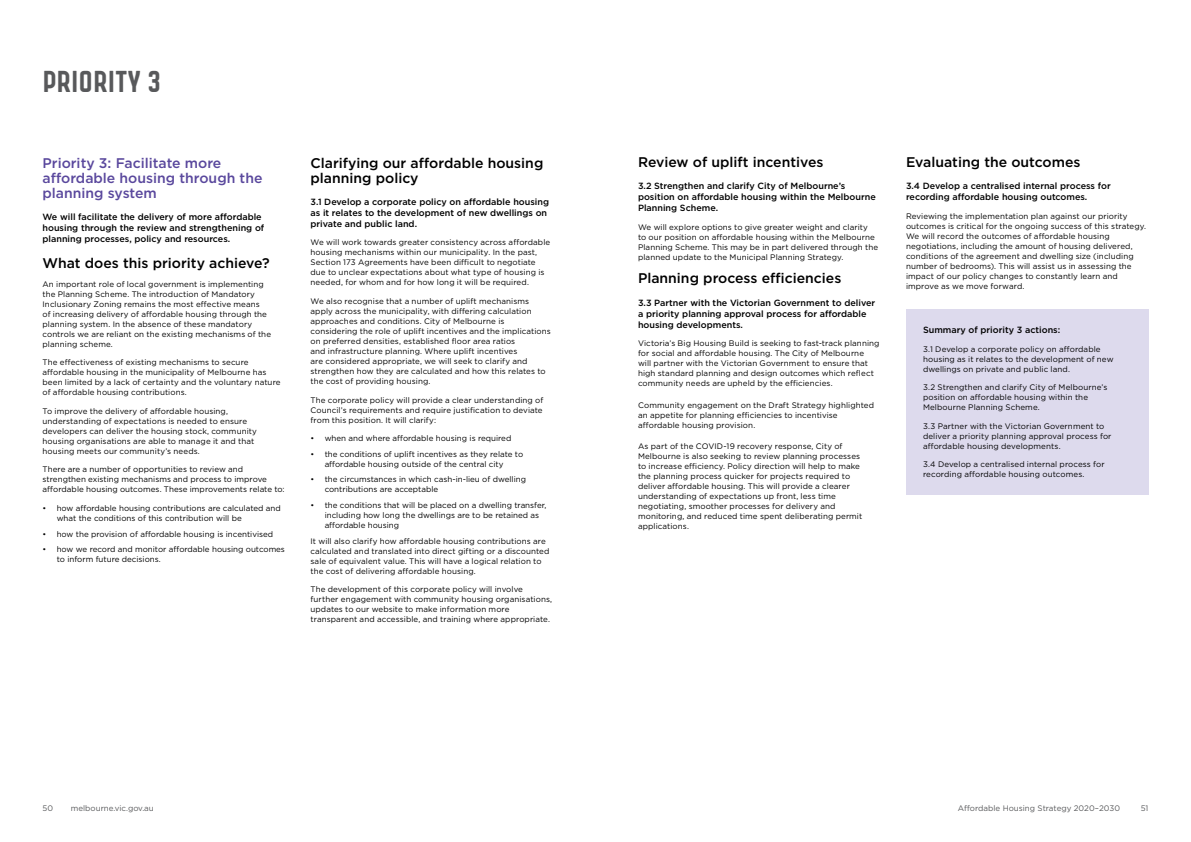
<style>
.page{position:relative;width:1191px;height:842px;background:#fff}
.page>*{position:absolute;margin:0;border:0;box-sizing:border-box;transform-origin:0 0}
.t1{font:32px "Co M";color:#58595b}
.t2{font:500 14px/15px "Gotham";color:#000}
.t3{font:500 14px/15px "Gotham";color:#5a489d}
.t4{font:500 9px/11px "Gotham";color:#000}
.t5{font:8px/10px "Gotham";letter-spacing:.01em;color:#000}
.t6{font:8px "Gotham";color:#58595b}
</style>
<div class="page">
<div style="left:906px;top:309px;width:242px;height:185px;background:#dddaed"></div>
<h1 class="t1" style="left:43px;top:64px;width:120px">PRIORITY 3</h1>
<h2 class="t3" style="left:43px;top:155px;width:221px">Priority 3: Facilitate more affordable housing through the planning system</h2>
<p class="t4" style="left:43px;top:211px;width:223px">We will facilitate the delivery of more affordable housing through the review and strengthening of planning processes, policy and resources.</p>
<h2 class="t2" style="left:43px;top:256px;width:229px">What does this priority achieve?</h2>
<p class="t5" style="left:43px;top:279px;width:230px">An important role of local government is implementing the Planning Scheme. The introduction of Mandatory Inclusionary Zoning remains the most effective means<br>of increasing delivery of affordable housing through the planning system. In the absence of these mandatory controls we are reliant on the existing mechanisms of the planning scheme.</p>
<p class="t5" style="left:43px;top:357px;width:240px">The effectiveness of existing mechanisms to secure affordable housing in the municipality of Melbourne has been limited by a lack of certainty and the voluntary nature of affordable housing contributions.</p>
<p class="t5" style="left:43px;top:406px;width:216px">To improve the delivery of affordable housing, understanding of expectations is needed to ensure developers can deliver the housing stock, community housing organisations are able to manage it and that housing meets our community’s needs.</p>
<p class="t5" style="left:43px;top:464px;width:243px">There are a number of opportunities to review and strengthen existing mechanisms and process to improve affordable housing outcomes. These improvements relate to:</p>
<p class="t5" style="left:57px;top:503px;width:226px;text-indent:-14px">• how affordable housing contributions are calculated and what the conditions of this contribution will be</p>
<p class="t5" style="left:43px;top:528px;width:232px">• how the provision of affordable housing is incentivised</p>
<p class="t5" style="left:57px;top:544px;width:230px;text-indent:-14px">• how we record and monitor affordable housing outcomes to inform future decisions.</p>
<h2 class="t2" style="left:310px;top:155px;width:234px">Clarifying our affordable housing planning policy</h2>
<p class="t4" style="left:310px;top:196px;width:240px">3.1 Develop a corporate policy on affordable housing as it relates to the development of new dwellings on private and public land.</p>
<p class="t5" style="left:310px;top:237px;width:241px">We will work towards greater consistency across affordable housing mechanisms within our municipality. In the past, Section 173 Agreements have been difficult to negotiate due to unclear expectations about what type of housing is needed, for whom and for how long it will be required.</p>
<p class="t5" style="left:310px;top:296px;width:242px">We also recognise that a number of uplift mechanisms apply across the municipality, with differing calculation approaches and conditions. City of Melbourne is considering the role of uplift incentives and the implications on preferred densities, established floor area ratios<br>and infrastructure planning. Where uplift incentives<br>are considered appropriate, we will seek to clarify and strengthen how they are calculated and how this relates to the cost of providing housing.</p>
<p class="t5" style="left:310px;top:394px;width:234px;text-align:justify">The corporate policy will provide a clear understanding of Council’s requirements and require justification to deviate from this position. It will clarify:</p>
<p class="t5" style="left:310px;top:433px;width:202px">• when and where affordable housing is required</p>
<p class="t5" style="left:325px;top:449px;width:200px;text-indent:-14px">• the conditions of uplift incentives as they relate to affordable housing outside of the central city</p>
<p class="t5" style="left:325px;top:474px;width:203px;text-indent:-14px">• the circumstances in which cash-in-lieu of dwelling contributions are acceptable</p>
<p class="t5" style="left:325px;top:500px;width:223px;text-indent:-14px">• the conditions that will be placed on a dwelling transfer, including how long the dwellings are to be retained as affordable housing</p>
<p class="t5" style="left:310px;top:536px;width:240px">It will also clarify how affordable housing contributions are calculated and translated into direct gifting or a discounted sale of equivalent value. This will have a logical relation to the cost of delivering affordable housing.</p>
<p class="t5" style="left:310px;top:584px;width:243px">The development of this corporate policy will involve further engagement with community housing organisations, updates to our website to make information more transparent and accessible, and training where appropriate.</p>
<h2 class="t2" style="left:638px;top:154px;width:187px">Review of uplift incentives</h2>
<p class="t4" style="left:638px;top:181px;width:239px">3.2 Strengthen and clarify City of Melbourne’s position on affordable housing within the Melbourne<br>Planning Scheme.</p>
<p class="t5" style="left:638px;top:222px;width:242px">We will explore options to give greater weight and clarity to our position on affordable housing within the Melbourne Planning Scheme. This may be in part delivered through the planned update to the Municipal Planning Strategy.</p>
<h2 class="t2" style="left:638px;top:271px;width:205px">Planning process efficiencies</h2>
<p class="t4" style="left:638px;top:297px;width:239px">3.3 Partner with the Victorian Government to deliver a priority planning approval process for affordable housing developments.</p>
<p class="t5" style="left:638px;top:338px;width:243px">Victoria’s Big Housing Build is seeking to fast-track planning for social and affordable housing. The City of Melbourne<br>will partner with the Victorian Government to ensure that high standard planning and design outcomes which reflect community needs are upheld by the efficiencies.</p>
<p class="t5" style="left:638px;top:400px;width:237px">Community engagement on the Draft Strategy highlighted an appetite for planning efficiencies to incentivise affordable housing provision.</p>
<p class="t5" style="left:638px;top:441px;width:226px">As part of the COVID-19 recovery response, City of Melbourne is also seeking to review planning processes to increase efficiency. Policy direction will help to make the planning process quicker for projects required to deliver affordable housing. This will provide a clearer understanding of expectations up front, less time negotiating, smoother processes for delivery and monitoring, and reduced time spent deliberating permit applications.</p>
<h2 class="t2" style="left:906px;top:154px;width:176px">Evaluating the outcomes</h2>
<p class="t4" style="left:906px;top:181px;width:206px">3.4 Develop a centralised internal process for recording affordable housing outcomes.</p>
<p class="t5" style="left:906px;top:211px;width:242px">Reviewing the implementation plan against our priority outcomes is critical for the ongoing success of this strategy.<br>We will record the outcomes of affordable housing negotiations, including the amount of housing delivered, conditions of the agreement and dwelling size (including number of bedrooms). This will assist us in assessing the impact of our policy changes to constantly learn and improve as we move forward.</p>
<p class="t4" style="left:923px;top:324px;width:139px">Summary of priority 3 actions:</p>
<p class="t5" style="left:923px;top:344px;width:192px">3.1 Develop a corporate policy on affordable housing as it relates to the development of new dwellings on private and public land.</p>
<p class="t5" style="left:923px;top:382px;width:186px">3.2 Strengthen and clarify City of Melbourne’s position on affordable housing within the<br>Melbourne Planning Scheme.</p>
<p class="t5" style="left:923px;top:421px;width:190px">3.3 Partner with the Victorian Government to deliver a priority planning approval process for affordable housing developments.</p>
<p class="t5" style="left:923px;top:459px;width:183px">3.4 Develop a centralised internal process for recording affordable housing outcomes.</p>
<p class="t6" style="left:43px;top:803px;width:12px">50</p>
<p class="t6" style="left:71px;top:803px;width:84px">melbourne.vic.gov.au</p>
<p class="t6" style="left:958px;top:803px;width:164px">Affordable Housing Strategy 2020–2030</p>
<p class="t6" style="left:1140px;top:803px;width:9px">51</p>
</div>
